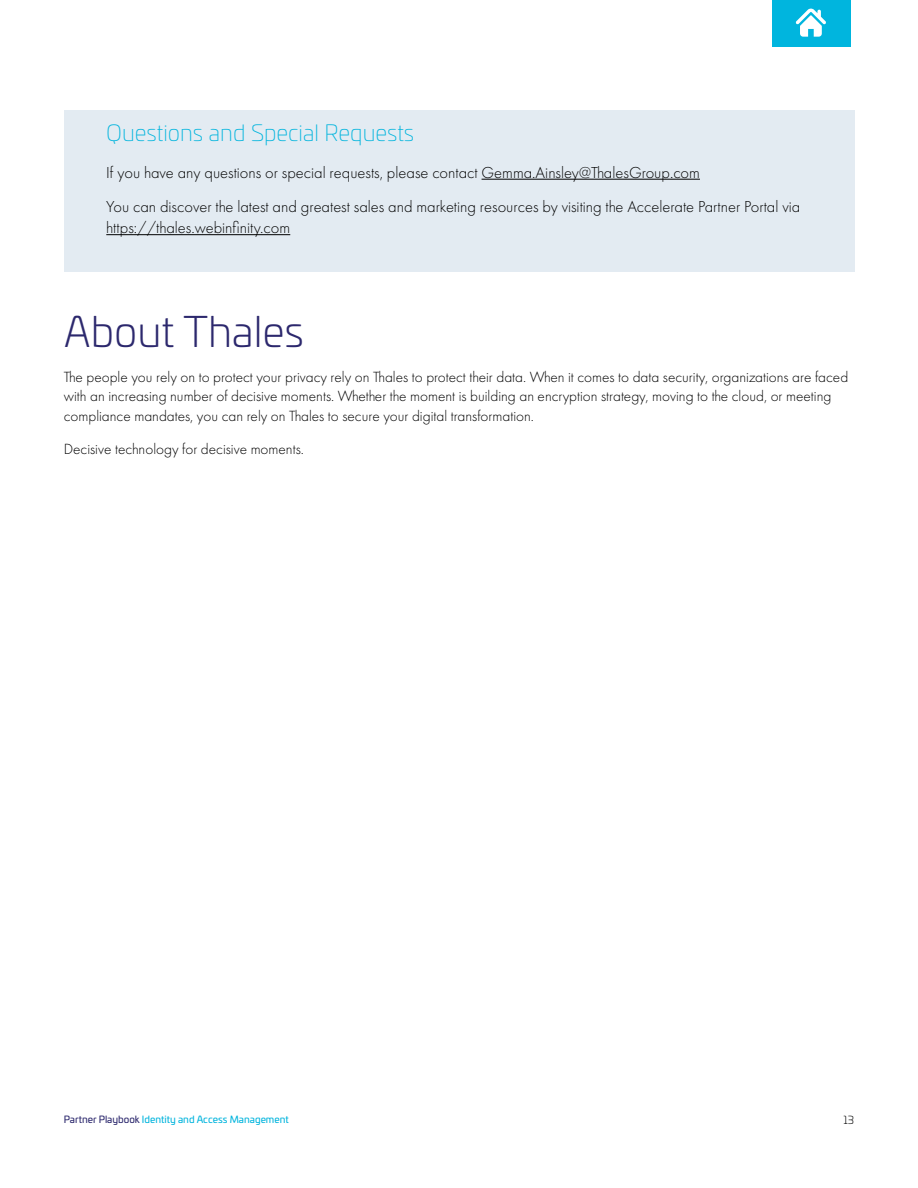
<style>
.page{position:relative;width:918px;height:1188px;background:#fff}
.page>*{position:absolute;margin:0;border:0;box-sizing:border-box;transform-origin:0 0}
.t1{font:300 42px "Univia Pro";color:#2c286d}
.t2{font:200 22.5px "Univia Pro";color:#00b4dd}
.t3{font:300 16.5px/34.5px "Futura PT";color:#000}
.t4{font:300 15.3px/19.5px "Futura PT";color:#000}
.t5{font:300 11.1px "Univia Pro";color:#000}
.t6{font:9.75px "Univia Pro";color:#00b4dd}
.s1{color:#2c286d}
</style>
<div class="page">
<div style="left:64px;top:111px;width:790px;height:161px;background:#e3ebf2"></div>
<hr style="left:482px;top:179px;width:218px;height:1px;background:#000">
<hr style="left:106px;top:234px;width:184px;height:1px;background:#000">
<div style="left:772px;top:0;width:79px;height:47px;background:#00b5de"></div>
<svg style="left:796px;top:8px;width:30px;height:29px"></svg>
<h2 class="t2" style="left:106px;top:117px;width:309px">Questions and Special Requests</h2>
<p class="t3" style="left:106px;top:155px;width:696px">If you have any questions or special requests, please contact Gemma.Ainsley@ThalesGroup.com<br>You can discover the latest and greatest sales and marketing resources by visiting the Accelerate Partner Portal via</p>
<p class="t3" style="left:106px;top:210px;width:185px">https://thales.webinfinity.com</p>
<h1 class="t1" style="left:64px;top:302px;width:242px">About Thales</h1>
<p class="t4" style="left:64px;top:367px;width:786px">The people you rely on to protect your privacy rely on Thales to protect their data. When it comes to data security, organizations are faced with an increasing number of decisive moments. Whether the moment is building an encryption strategy, moving to the cloud, or meeting compliance mandates, you can rely on Thales to secure your digital transformation.</p>
<p class="t4" style="left:64px;top:439px;width:242px">Decisive technology for decisive moments.</p>
<p class="t6" style="left:64px;top:1112px;width:227px"><span class="s1">Partner Playbook</span> Identity and Access Management</p>
<p class="t5" style="left:844px;top:1112px;width:12px">13</p>
</div>
